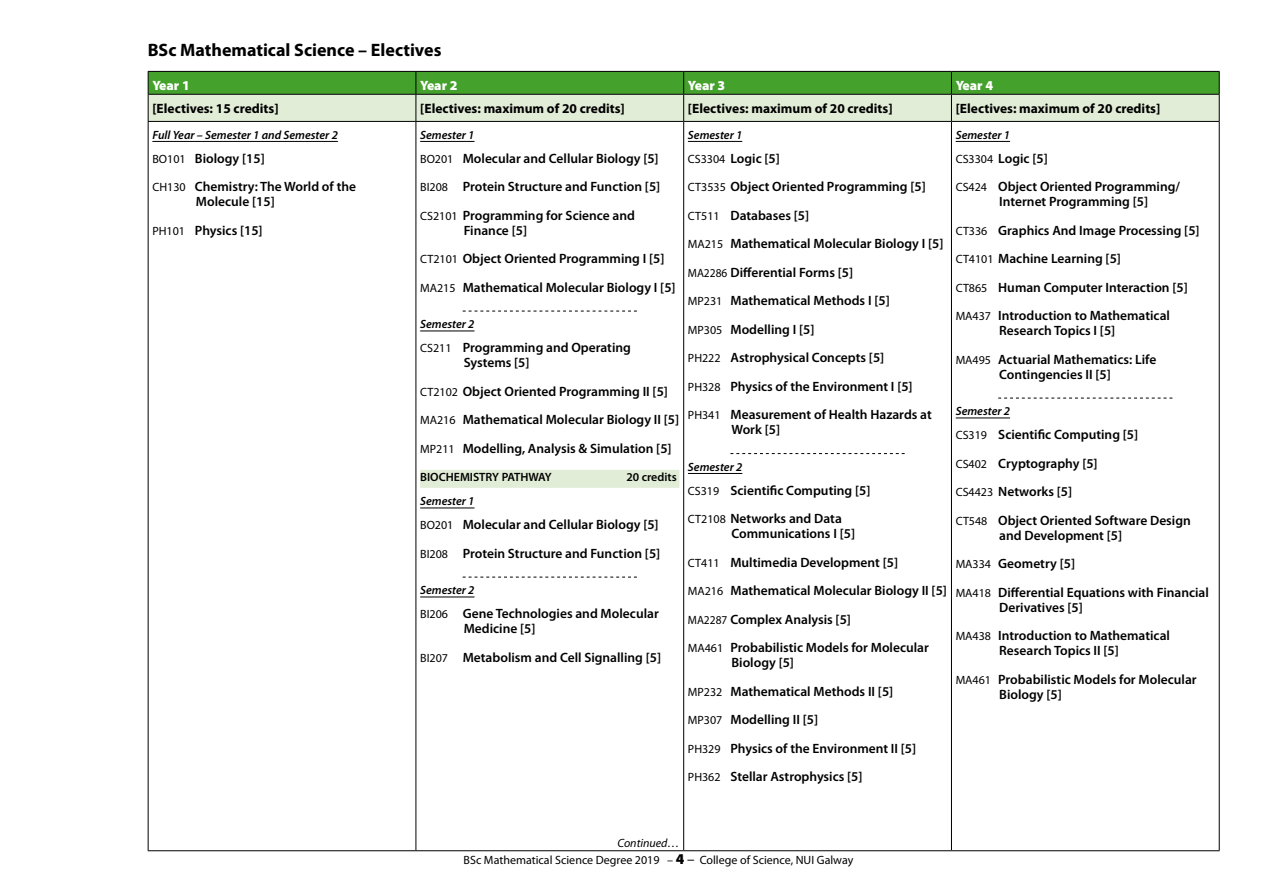
<style>
.page{position:relative;width:1263px;height:893px;background:#fff}
.page>*{position:absolute;margin:0;border:0;box-sizing:border-box;transform-origin:0 0}
.t1{font:700 18px "Myriad Pro";color:#000}
.t2{font:600 13.5px/28.5px "Myriad Pro";color:#000}
.t3{font:700 13.5px "Myriad Pro";color:#000}
.t4{font:900 13.5px "Myriad Pro";color:#fff}
.t5{font:italic 600 12px "Myriad Pro";color:#000}
.t6{font:12px "Myriad Pro";color:#000}
.t7{font:600 12px "Myriad Pro";color:#000}
.t8{font:italic 12px "Myriad Pro";color:#000}
.s1{font-weight:400;font-size:12px}
.s2{font-weight:900;font-size:15px}
.s3{font-size:15px}
</style>
<div class="page">
<svg style="left:148px;top:71px;width:1072px;height:50px;background:#93c182"></svg>
<hr style="left:148px;top:121px;width:268px;height:1px;background:#000">
<hr style="left:148px;top:122px;width:1px;height:728px;background:#000">
<hr style="left:416px;top:121px;width:268px;height:1px;background:#000">
<hr style="left:415px;top:122px;width:1px;height:728px;background:#000">
<hr style="left:684px;top:121px;width:267px;height:1px;background:#000">
<hr style="left:683px;top:122px;width:1px;height:728px;background:#000">
<hr style="left:951px;top:121px;width:268px;height:1px;background:#000">
<hr style="left:951px;top:122px;width:1px;height:728px;background:#000">
<hr style="left:1219px;top:122px;width:1px;height:728px;background:#000">
<hr style="left:148px;top:850px;width:268px;height:1px;background:#000">
<hr style="left:416px;top:850px;width:268px;height:1px;background:#000">
<hr style="left:684px;top:850px;width:267px;height:1px;background:#000">
<hr style="left:951px;top:850px;width:268px;height:1px;background:#000">
<hr style="left:152px;top:141px;width:186px;height:1px;background:#000">
<hr style="left:420px;top:141px;width:54px;height:1px;background:#000">
<svg style="left:463px;top:311px;width:174px;height:1px"></svg>
<hr style="left:420px;top:331px;width:54px;height:1px;background:#000">
<div style="left:420px;top:470px;width:259px;height:18px;background:#e2edd7"></div>
<hr style="left:420px;top:508px;width:54px;height:1px;background:#000">
<svg style="left:463px;top:577px;width:174px;height:1px"></svg>
<hr style="left:420px;top:597px;width:54px;height:1px;background:#000">
<hr style="left:688px;top:141px;width:54px;height:1px;background:#000">
<svg style="left:730px;top:453px;width:175px;height:1px"></svg>
<hr style="left:688px;top:473px;width:54px;height:1px;background:#000">
<hr style="left:956px;top:141px;width:54px;height:1px;background:#000">
<svg style="left:998px;top:398px;width:174px;height:1px"></svg>
<hr style="left:956px;top:418px;width:54px;height:1px;background:#000">
<h1 class="t1" style="left:148px;top:38px;width:295px">BSc Mathematical Science – Electives</h1>
<p class="t4" style="left:152px;top:78px;width:39px">Year 1</p>
<p class="t4" style="left:420px;top:78px;width:39px">Year 2</p>
<p class="t4" style="left:688px;top:78px;width:39px">Year 3</p>
<p class="t4" style="left:956px;top:78px;width:39px">Year 4</p>
<p class="t3" style="left:152px;top:100px;width:128px">[Electives: 15 credits]</p>
<p class="t3" style="left:420px;top:100px;width:206px">[Electives: maximum of 20 credits]</p>
<p class="t3" style="left:688px;top:100px;width:206px">[Electives: maximum of 20 credits]</p>
<p class="t3" style="left:956px;top:100px;width:206px">[Electives: maximum of 20 credits]</p>
<p class="t5" style="left:152px;top:127px;width:187px">Full Year – Semester 1 and Semester 2</p>
<p class="t2" style="left:152px;top:144px;width:205px"><span class="s1">BO101</span> Biology [15]<br><span class="s1">CH130</span> Chemistry: The World of the</p>
<p class="t2" style="left:152px;top:187px;width:124px;text-indent:44px">Molecule [15]<br><span class="s1">PH101</span> Physics [15]</p>
<p class="t5" style="left:420px;top:127px;width:56px">Semester 1</p>
<p class="t2" style="left:420px;top:144px;width:242px"><span class="s1">BO201</span> Molecular and Cellular Biology [5]<br><span class="s1">BI208</span> Protein Structure and Function [5]<br><span class="s1">CS2101</span> Programming for Science and</p>
<p class="t2" style="left:420px;top:216px;width:257px;text-indent:44px">Finance [5]<br><span class="s1">CT2101</span> Object Oriented Programming I [5]<br><span class="s1">MA215</span> Mathematical Molecular Biology I [5]</p>
<p class="t5" style="left:420px;top:317px;width:56px">Semester 2</p>
<p class="t2" style="left:464px;top:340px;width:169px;line-height:15px;text-indent:-44px"><span class="s1">CS211</span> Programming and Operating<br>Systems [5]</p>
<p class="t2" style="left:420px;top:377px;width:260px"><span class="s1">CT2102</span> Object Oriented Programming II [5]<br><span class="s1">MA216</span> Mathematical Molecular Biology II [5]<br><span class="s1">MP211</span> Modelling, Analysis &amp; Simulation [5]</p>
<p class="t7" style="left:420px;top:470px;width:133px">BIOCHEMISTRY PATHWAY</p>
<p class="t7" style="left:626px;top:470px;width:52px">20 credits</p>
<p class="t5" style="left:420px;top:494px;width:56px">Semester 1</p>
<p class="t2" style="left:420px;top:510px;width:242px"><span class="s1">BO201</span> Molecular and Cellular Biology [5]<br><span class="s1">BI208</span> Protein Structure and Function [5]</p>
<p class="t5" style="left:420px;top:583px;width:56px">Semester 2</p>
<p class="t2" style="left:464px;top:606px;width:197px;line-height:15px;text-indent:-44px"><span class="s1">BI206</span> Gene Technologies and Molecular<br>Medicine [5]</p>
<p class="t2" style="left:420px;top:643px;width:242px"><span class="s1">BI207</span> Metabolism and Cell Signalling [5]</p>
<p class="t5" style="left:688px;top:127px;width:56px">Semester 1</p>
<p class="t2" style="left:688px;top:144px;width:257px"><span class="s1">CS3304</span> Logic [5]<br><span class="s1">CT3535</span> Object Oriented Programming [5]<br><span class="s1">CT511</span> Databases [5]<br><span class="s1">MA215</span> Mathematical Molecular Biology I [5]<br><span class="s1">MA2286</span> Differential Forms [5]<br><span class="s1">MP231</span> Mathematical Methods I [5]<br><span class="s1">MP305</span> Modelling I [5]<br><span class="s1">PH222</span> Astrophysical Concepts [5]<br><span class="s1">PH328</span> Physics of the Environment I [5]<br><span class="s1">PH341</span> Measurement of Health Hazards at</p>
<p class="t2" style="left:731px;top:415px;width:50px">Work [5]</p>
<p class="t5" style="left:688px;top:459px;width:56px">Semester 2</p>
<p class="t2" style="left:688px;top:476px;width:184px"><span class="s1">CS319</span> Scientific Computing [5]<br><span class="s1">CT2108</span> Networks and Data</p>
<p class="t2" style="left:688px;top:519px;width:260px;text-indent:44px">Communications I [5]<br><span class="s1">CT411</span> Multimedia Development [5]<br><span class="s1">MA216</span> Mathematical Molecular Biology II [5] <span class="s1">MA2287</span> Complex Analysis [5]<br><span class="s1">MA461</span> Probabilistic Models for Molecular</p>
<p class="t2" style="left:688px;top:648px;width:230px;text-indent:44px">Biology [5]<br><span class="s1">MP232</span> Mathematical Methods II [5]<br><span class="s1">MP307</span> Modelling II [5]<br><span class="s1">PH329</span> Physics of the Environment II [5]<br><span class="s1">PH362</span> Stellar Astrophysics [5]</p>
<p class="t5" style="left:956px;top:127px;width:56px">Semester 1</p>
<p class="t2" style="left:956px;top:144px;width:226px"><span class="s1">CS3304</span> Logic [5]<br><span class="s1">CS424</span> Object Oriented Programming/</p>
<p class="t2" style="left:956px;top:187px;width:245px;text-indent:44px">Internet Programming [5]<br><span class="s1">CT336</span> Graphics And Image Processing [5] <span class="s1">CT4101</span> Machine Learning [5]<br><span class="s1">CT865</span> Human Computer Interaction [5] <span class="s1">MA437</span> Introduction to Mathematical</p>
<p class="t2" style="left:956px;top:316px;width:202px;text-align:center">Research Topics I [5]<br><span class="s1">MA495</span> Actuarial Mathematics: Life</p>
<p class="t2" style="left:999px;top:360px;width:113px">Contingencies II [5]</p>
<p class="t5" style="left:956px;top:404px;width:56px">Semester 2</p>
<p class="t2" style="left:956px;top:420px;width:237px"><span class="s1">CS319</span> Scientific Computing [5]<br><span class="s1">CS402</span> Cryptography [5]<br><span class="s1">CS4423</span> Networks [5]<br><span class="s1">CT548</span> Object Oriented Software Design</p>
<p class="t2" style="left:956px;top:521px;width:255px;text-indent:44px">and Development [5]<br><span class="s1">MA334</span> Geometry [5]<br><span class="s1">MA418</span> Differential Equations with Financial</p>
<p class="t2" style="left:956px;top:593px;width:216px;text-indent:44px">Derivatives [5]<br><span class="s1">MA438</span> Introduction to Mathematical</p>
<p class="t2" style="left:956px;top:636px;width:242px;text-indent:44px">Research Topics II [5]<br><span class="s1">MA461</span> Probabilistic Models for Molecular</p>
<p class="t2" style="left:999px;top:680px;width:64px">Biology [5]</p>
<p class="t8" style="left:617px;top:835px;width:63px">Continued…</p>
<p class="t6" style="left:464px;top:853px;width:391px">BSc Mathematical Science Degree 2019 – <span class="s2">4</span> <span class="s3">–</span> College of Science, NUI Galway</p>
</div>
